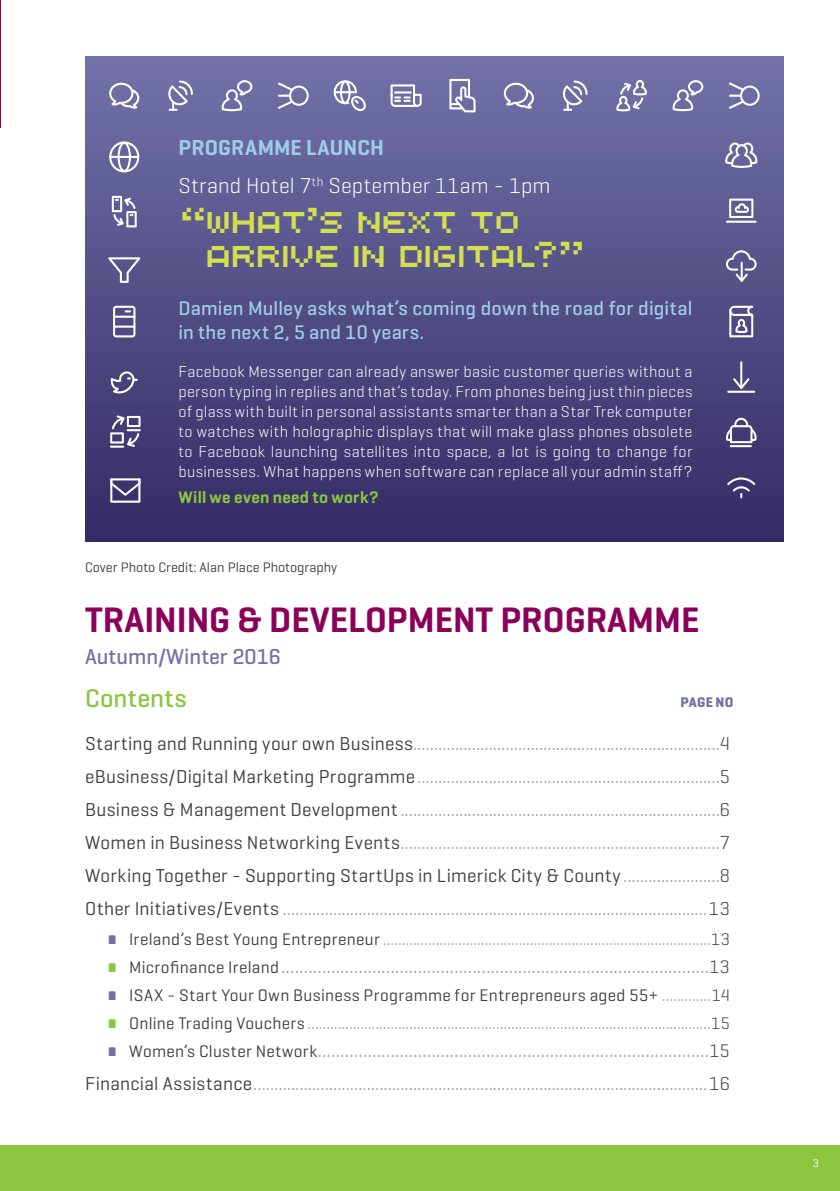
<style>
.page{position:relative;width:840px;height:1191px;background:#fff}
.page>*{position:absolute;margin:0;border:0;box-sizing:border-box;transform-origin:0 0}
.t1{font:42px "Lomo Web Pixel Five";letter-spacing:-.105em;color:#d4df4f}
.t2{font:600 36px "Geogrotesque";color:#8b0159}
.t3{font:500 26px "Geogrotesque";letter-spacing:.015em;color:#8bc63e}
.t4{font:500 22px "Geogrotesque";color:#7372a8}
.t5{font:600 22px "Geogrotesque";letter-spacing:.005em;color:#9fcbec}
.t6{font:300 21.8px "Geogrotesque";letter-spacing:.01em;color:#fff}
.Contents_small{font:20.6px "Geogrotesque";color:#9d9fa2}
.t7{font:500 20px/24px "Geogrotesque";letter-spacing:.01em;color:#9fcbec}
.Contents{font:19px "Geogrotesque";letter-spacing:.015em;color:#9d9fa2}
.Contents-2{font:19px "Geogrotesque";letter-spacing:.015em;color:#3e3e3f}
.Contents_small-2{font:17px "Geogrotesque";letter-spacing:.015em;color:#9d9fa2}
.Contents_small-3{font:17px "Geogrotesque";letter-spacing:.02em;color:#3e3e3f}
.t8{font:600 17px "Geogrotesque";letter-spacing:.02em;color:#8bc63e}
.t9{font:300 16px/20px "Geogrotesque";letter-spacing:.02em;color:#fff;text-align:justify}
.t10{font:700 14.2px "Geogrotesque";letter-spacing:.02em;color:#7372a8}
.Course_Details{font:14px "Geogrotesque";color:#3e3e3f}
.Course_Details-2{font:11.4px "Geogrotesque";color:#fff}
.s1{color:#3e3e3f}
.s2{font-weight:300;color:#3e3e3f}
.s3{color:#9d9fa2}
.s4{font-weight:300}
.s5{font-weight:700;font-size:41.2px;color:#7372a8}
.s6{font-weight:700;font-size:41.2px;color:#8bc63e}
.s7{font-size:17px;color:#3e3e3f}
.s8{font-weight:300;font-size:18.4px;color:#3e3e3f}
</style>
<div class="page">
<hr style="left:0;top:0;width:1px;height:128px;background:#8b0159">
<div style="left:85px;top:57px;width:697px;height:484px;background:linear-gradient(to bottom,#7373a8,#342b65)"></div>
<svg style="left:109px;top:83px;width:30px;height:26px"></svg>
<svg style="left:167px;top:80px;width:26px;height:31px"></svg>
<svg style="left:221px;top:80px;width:31px;height:31px"></svg>
<svg style="left:278px;top:82px;width:30px;height:27px"></svg>
<svg style="left:109px;top:141px;width:30px;height:31px"></svg>
<hr style="left:109px;top:156px;width:29px;height:2px;background:#fff">
<svg style="left:390px;top:84px;width:31px;height:23px"></svg>
<hr style="left:110px;top:445px;width:14px;height:3px;background:#fff">
<svg style="left:110px;top:415px;width:31px;height:32px"></svg>
<svg style="left:449px;top:79px;width:26px;height:33px"></svg>
<svg style="left:110px;top:478px;width:30px;height:25px"></svg>
<svg style="left:112px;top:196px;width:25px;height:31px"></svg>
<svg style="left:108px;top:257px;width:32px;height:26px"></svg>
<svg style="left:113px;top:306px;width:22px;height:31px"></svg>
<svg style="left:110px;top:371px;width:28px;height:22px"></svg>
<svg style="left:333px;top:80px;width:33px;height:31px"></svg>
<svg style="left:503px;top:83px;width:30px;height:26px"></svg>
<svg style="left:561px;top:80px;width:26px;height:31px"></svg>
<svg style="left:672px;top:80px;width:31px;height:31px"></svg>
<svg style="left:728px;top:82px;width:31px;height:27px"></svg>
<svg style="left:724px;top:142px;width:32px;height:26px"></svg>
<hr style="left:725px;top:221px;width:31px;height:2px;background:#fff">
<svg style="left:728px;top:199px;width:25px;height:19px"></svg>
<svg style="left:726px;top:477px;width:29px;height:21px"></svg>
<svg style="left:725px;top:418px;width:31px;height:25px"></svg>
<hr style="left:729px;top:445px;width:22px;height:2px;background:#fff">
<svg style="left:729px;top:306px;width:23px;height:31px"></svg>
<svg style="left:732px;top:378px;width:17px;height:11px"></svg>
<hr style="left:739px;top:361px;width:2px;height:27px;background:#fff">
<hr style="left:726px;top:391px;width:28px;height:2px;background:#fff">
<svg style="left:725px;top:250px;width:31px;height:32px"></svg>
<svg style="left:616px;top:80px;width:30px;height:31px"></svg>
<div style="left:0;top:1145px;width:839px;height:46px;background:#8bc63e"></div>
<p class="t5" style="left:178px;top:134px;width:207px">PROGRAMME LAUNCH</p>
<p class="t6" style="left:178px;top:172px;width:373px">Strand Hotel 7<sup>th</sup> September 11am - 1pm</p>
<p class="t1" style="left:178px;top:204px;width:345px">“What’s next to</p>
<p class="t1" style="left:203px;top:238px;width:384px">arrive in Digital?”</p>
<p class="t7" style="left:178px;top:296px;width:515px">Damien Mulley asks what’s coming down the road for digital in the next 2, 5 and 10 years.</p>
<p class="t9" style="left:178px;top:361px;width:515px">Facebook Messenger can already answer basic customer queries without a person typing in replies and that’s today. From phones being just thin pieces of glass with built in personal assistants smarter than a Star Trek computer to watches with holographic displays that will make glass phones obsolete to Facebook launching satellites into space, a lot is going to change for businesses. What happens when software can replace all your admin staff?</p>
<p class="t8" style="left:178px;top:486px;width:202px">Will we even need to work?</p>
<p class="Course_Details" style="left:85px;top:558px;width:253px">Cover Photo Credit: Alan Place Photography</p>
<p class="t2" style="left:85px;top:597px;width:615px">TRAINING &amp; DEVELOPMENT PROGRAMME</p>
<p class="t4" style="left:85px;top:642px;width:197px">Autumn/Winter 2016</p>
<p class="t3" style="left:85px;top:682px;width:103px">Contents</p>
<p class="t10" style="left:680px;top:693px;width:55px">PAGE NO</p>
<p class="Contents" style="left:85px;top:731px;width:646px"><span class="s1">Starting and Running your own Business</span>.........................................................................<span class="s2">4</span></p>
<p class="Contents" style="left:85px;top:764px;width:646px"><span class="s1">eBusiness/Digital Marketing Programme</span>........................................................................<span class="s2">5</span></p>
<p class="Contents" style="left:85px;top:797px;width:646px"><span class="s1">Business &amp; Management Development</span>............................................................................<span class="s2">6</span></p>
<p class="Contents" style="left:85px;top:830px;width:646px"><span class="s1">Women in Business Networking Events</span>............................................................................<span class="s2">7</span></p>
<p class="Contents-2" style="left:85px;top:863px;width:646px">Working Together - Supporting StartUps in Limerick City &amp; County <span class="s3">.......................</span><span class="s4">8</span></p>
<p class="Contents" style="left:85px;top:896px;width:646px"><span class="s1">Other Initiatives/Events</span> .....................................................................................................<span class="s2">13</span></p>
<p class="Contents_small-2" style="left:106px;top:928px;width:624px"><span class="s5">•</span> <span class="s1">Ireland’s Best Young Entrepreneur</span> .......................................................................................<span class="s2">13</span></p>
<p class="Contents_small" style="left:106px;top:953px;width:624px"><span class="s6">•</span> <span class="s7">Microfinance Ireland</span>..............................................................................................<span class="s8">13</span></p>
<p class="Contents_small-3" style="left:106px;top:984px;width:624px"><span class="s5">•</span> ISAX - Start Your Own Business Programme for Entrepreneurs aged 55+ <span class="s3">.............</span><span class="s4">14</span></p>
<p class="Contents_small-2" style="left:106px;top:1012px;width:624px"><span class="s6">•</span> <span class="s1">Online Trading Vouchers</span> ...........................................................................................................<span class="s2">15</span></p>
<p class="Contents_small" style="left:106px;top:1037px;width:624px"><span class="s5">•</span> <span class="s7">Women’s Cluster Network</span>......................................................................................<span class="s8">15</span></p>
<p class="Contents" style="left:85px;top:1071px;width:646px"><span class="s1">Financial Assistance</span>............................................................................................................<span class="s2">16</span></p>
<p class="Course_Details-2" style="left:812px;top:1155px;width:8px">3</p>
<p class="Course_Details-2" style="left:812px;top:1156px;width:8px">3</p>
</div>
